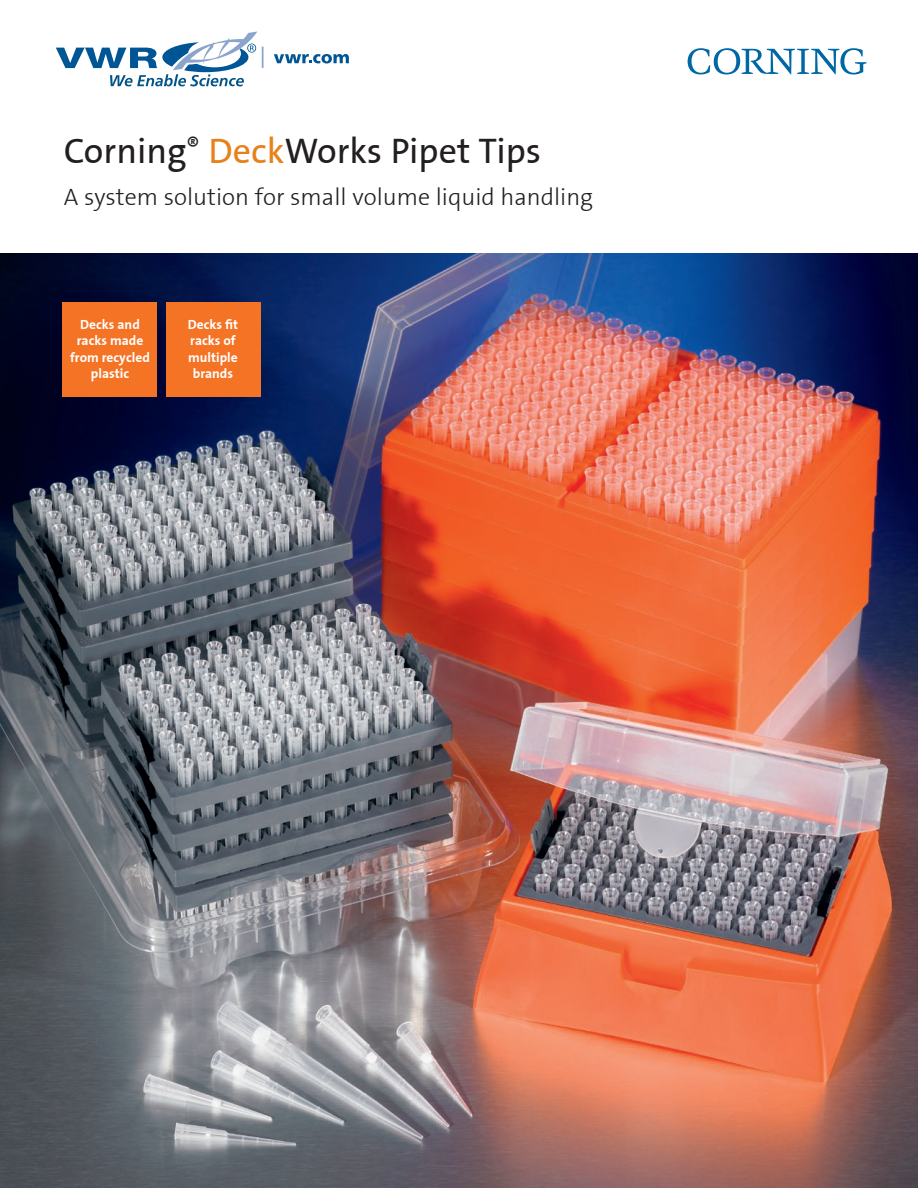
<style>
.page{position:relative;width:918px;height:1188px;background:#fff}
.page>*{position:absolute;margin:0;border:0;box-sizing:border-box;transform-origin:0 0}
.t1{font:36px "Corning Sans";color:#231f20}
.t2{font:300 24px "Corning Sans";color:#231f20}
.t3{font:700 13.5px/16.5px "Corning Sans";color:#fff;text-align:center}
.s1{color:#e6811b}
</style>
<div class="page">
<img style="left:0;top:254px;width:918px;height:934px">
<div style="left:63px;top:302px;width:94px;height:95px;background:#f47325"></div>
<div style="left:166px;top:302px;width:95px;height:95px;background:#f47325"></div>
<svg style="left:274px;top:54px;width:75px;height:9px"></svg>
<hr style="left:262px;top:47px;width:2px;height:21px;background:#8aa4cb">
<svg style="left:56px;top:32px;width:201px;height:54px"></svg>
<svg style="left:688px;top:48px;width:179px;height:27px"></svg>
<p class="t1" style="left:64px;top:130px;width:479px">Corning<sup>®</sup> <span class="s1">Deck</span>Works Pipet Tips</p>
<p class="t2" style="left:64px;top:183px;width:531px">A system solution for small volume liquid handling</p>
<p class="t3" style="left:70px;top:316px;width:81px">Decks and racks made from recycled plastic</p>
<p class="t3" style="left:188px;top:316px;width:52px">Decks fit racks of multiple brands</p>
</div>
